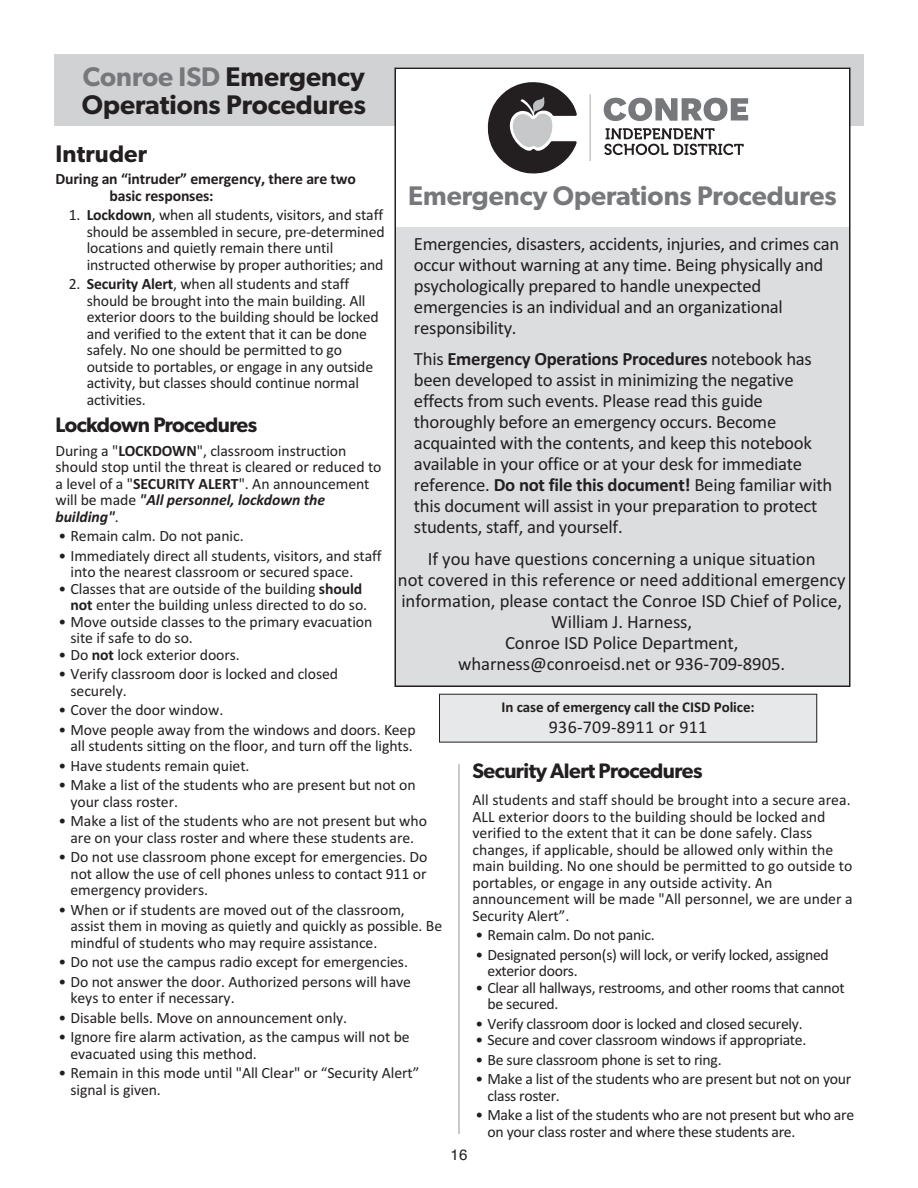
<style>
.page{position:relative;width:918px;height:1188px;background:#fff}
.page>*{position:absolute;margin:0;border:0;box-sizing:border-box;transform-origin:0 0}
.t1{font:600 27px/27.9px "Gibson";color:#231f20}
.t2{font:600 27px "Gibson";color:#76787b}
.t3{font:600 24px "Gibson";letter-spacing:.005em;color:#231f20}
.t4{font:600 21px "Gibson";letter-spacing:-.025em;color:#231f20}
.t5{font:18.75px/21px "Calibri";letter-spacing:-.015em;color:#231f20}
.t6{font:18px "Calibri";letter-spacing:.015em;color:#231f20}
.t7{font:15.75px/16.5px "Calibri";letter-spacing:-.005em;color:#231f20}
.t8{font:700 15.75px/16.5px "Calibri";letter-spacing:-.01em;color:#231f20}
.t9{font:700 15px "Calibri";letter-spacing:-.005em;color:#231f20}
.t10{font:15px "Helvetica";color:#231f20}
.s1{color:#76787b}
.s2{font-weight:700}
.s3{font-weight:700;font-style:italic}
</style>
<div class="page">
<div style="left:54px;top:54px;width:810px;height:72px;background:#d1d2d4"></div>
<div style="left:396px;top:227px;width:454px;height:458px;background:#dcdddf"></div>
<div style="left:440px;top:695px;width:376px;height:47px;background:#e7e8e9"></div>
<div style="left:439px;top:694px;width:378px;height:48px;border:1px solid #231f20"></div>
<hr style="left:459px;top:764px;width:1px;height:370px;background:#939598">
<div style="left:396px;top:68px;width:453px;height:110px;background:#fff"></div>
<div style="left:394px;top:68px;width:456px;height:619px;border:2px solid #231f20"></div>
<hr style="left:590px;top:94px;width:1px;height:67px;background:#a8a9ad">
<svg style="left:604px;top:98px;width:144px;height:23px"></svg>
<svg style="left:488px;top:82px;width:89px;height:91px"></svg>
<svg style="left:604px;top:128px;width:140px;height:27px"></svg>
<h1 class="t1" style="left:82px;top:65px;width:285px"><span class="s1">Conroe ISD</span> Emergency<br>Operations Procedures</h1>
<h2 class="t3" style="left:56px;top:145px;width:93px">Intruder</h2>
<p class="t8" style="left:110px;top:170px;width:248px;text-indent:-54px">During an “intruder” emergency, there are two basic responses:</p>
<p class="t7" style="left:87px;top:206px;width:299px;text-indent:-18px">1. <span class="s2">Lockdown</span>, when all students, visitors, and staff should be assembled in secure, pre-determined locations and quietly remain there until instructed otherwise by proper authorities; and</p>
<p class="t7" style="left:87px;top:275px;width:293px;text-indent:-18px">2. <span class="s2">Security Alert</span>, when all students and staff should be brought into the main building. All exterior doors to the building should be locked and verified to the extent that it can be done safely. No one should be permitted to go outside to portables, or engage in any outside activity, but classes should continue normal activities.</p>
<h3 class="t4" style="left:56px;top:417px;width:203px">Lockdown Procedures</h3>
<p class="t7" style="left:55px;top:442px;width:328px">During a "<span class="s2">LOCKDOWN</span>", classroom instruction should stop until the threat is cleared or reduced to a level of a "<span class="s2">SECURITY ALERT</span>". An announcement will be made <span class="s3">"All personnel, lockdown the building"</span>.</p>
<p class="t7" style="left:58px;top:527px;width:187px">• Remain calm. Do not panic.</p>
<p class="t7" style="left:70px;top:547px;width:313px;text-indent:-12px">• Immediately direct all students, visitors, and staff into the nearest classroom or secured space.</p>
<p class="t7" style="left:70px;top:580px;width:298px;text-indent:-12px">• Classes that are outside of the building <span class="s2">should not</span> enter the building unless directed to do so.</p>
<p class="t7" style="left:71px;top:613px;width:303px;text-indent:-12px">• Move outside classes to the primary evacuation site if safe to do so.</p>
<p class="t7" style="left:59px;top:646px;width:183px">• Do <span class="s2">not</span> lock exterior doors.</p>
<p class="t7" style="left:71px;top:665px;width:269px;text-indent:-12px">• Verify classroom door is locked and closed securely.</p>
<p class="t7" style="left:59px;top:701px;width:166px">• Cover the door window.</p>
<p class="t7" style="left:59px;top:721px;width:359px;text-align:center">• Move people away from the windows and doors. Keep all students sitting on the floor, and turn off the lights.</p>
<p class="t7" style="left:59px;top:757px;width:193px">• Have students remain quiet.</p>
<p class="t7" style="left:71px;top:776px;width:347px;text-indent:-12px">• Make a list of the students who are present but not on your class roster.</p>
<p class="t7" style="left:59px;top:812px;width:370px;text-align:center">• Make a list of the students who are not present but who are on your class roster and where these students are.</p>
<p class="t7" style="left:70px;top:848px;width:359px;text-align:justify;text-indent:-12px">• Do not use classroom phone except for emergencies. Do not allow the use of cell phones unless to contact 911 or emergency providers.</p>
<p class="t7" style="left:70px;top:901px;width:373px;text-indent:-12px">• When or if students are moved out of the classroom, assist them in moving as quietly and quickly as possible. Be mindful of students who may require assistance.</p>
<p class="t7" style="left:58px;top:953px;width:351px">• Do not use the campus radio except for emergencies.</p>
<p class="t7" style="left:70px;top:973px;width:342px;text-indent:-12px">• Do not answer the door. Authorized persons will have keys to enter if necessary.</p>
<p class="t7" style="left:58px;top:1009px;width:290px">• Disable bells. Move on announcement only.</p>
<p class="t7" style="left:70px;top:1028px;width:341px;text-indent:-12px">• Ignore fire alarm activation, as the campus will not be evacuated using this method.</p>
<p class="t7" style="left:70px;top:1064px;width:350px;text-indent:-12px">• Remain in this mode until "All Clear" or “Security Alert” signal is given.</p>
<h1 class="t2" style="left:408px;top:186px;width:430px">Emergency Operations Procedures</h1>
<p class="t5" style="left:414px;top:233px;width:427px">Emergencies, disasters, accidents, injuries, and crimes can occur without warning at any time. Being physically and psychologically prepared to handle unexpected emergencies is an individual and an organizational responsibility.</p>
<p class="t5" style="left:414px;top:348px;width:420px">This <span class="s2">Emergency Operations Procedures</span> notebook has been developed to assist in minimizing the negative effects from such events. Please read this guide thoroughly before an emergency occurs. Become acquainted with the contents, and keep this notebook available in your office or at your desk for immediate reference. <span class="s2">Do not file this document!</span> Being familiar with this document will assist in your preparation to protect students, staff, and yourself.</p>
<p class="t5" style="left:398px;top:548px;width:449px;text-align:center">If you have questions concerning a unique situation<br>not covered in this reference or need additional emergency information, please contact the Conroe ISD Chief of Police, William J. Harness,<br>Conroe ISD Police Department,<br>wharness@conroeisd.net or 936-709-8905.</p>
<p class="t9" style="left:502px;top:698px;width:255px">In case of emergency call the CISD Police:</p>
<p class="t6" style="left:549px;top:716px;width:160px">936-709-8911 or 911</p>
<h3 class="t4" style="left:472px;top:764px;width:232px">Security Alert Procedures</h3>
<p class="t7" style="left:472px;top:792px;width:382px">All students and staff should be brought into a secure area.<br>ALL exterior doors to the building should be locked and verified to the extent that it can be done safely. Class changes, if applicable, should be allowed only within the main building. No one should be permitted to go outside to portables, or engage in any outside activity. An announcement will be made "All personnel, we are under a Security Alert”.</p>
<p class="t7" style="left:475px;top:927px;width:181px">• Remain calm. Do not panic.</p>
<p class="t7" style="left:487px;top:946px;width:343px;text-indent:-12px">• Designated person(s) will lock, or verify locked, assigned exterior doors.</p>
<p class="t7" style="left:487px;top:979px;width:359px;text-indent:-12px">• Clear all hallways, restrooms, and other rooms that cannot be secured.</p>
<p class="t7" style="left:475px;top:1015px;width:329px">• Verify classroom door is locked and closed securely.</p>
<p class="t7" style="left:475px;top:1032px;width:332px">• Secure and cover classroom windows if appropriate.</p>
<p class="t7" style="left:475px;top:1051px;width:248px">• Be sure classroom phone is set to ring.</p>
<p class="t7" style="left:488px;top:1071px;width:365px;text-indent:-12px">• Make a list of the students who are present but not on your class roster.</p>
<p class="t7" style="left:488px;top:1107px;width:368px;text-indent:-12px">• Make a list of the students who are not present but who are on your class roster and where these students are.</p>
<p class="t10" style="left:451px;top:1146px;width:18px">16</p>
</div>
